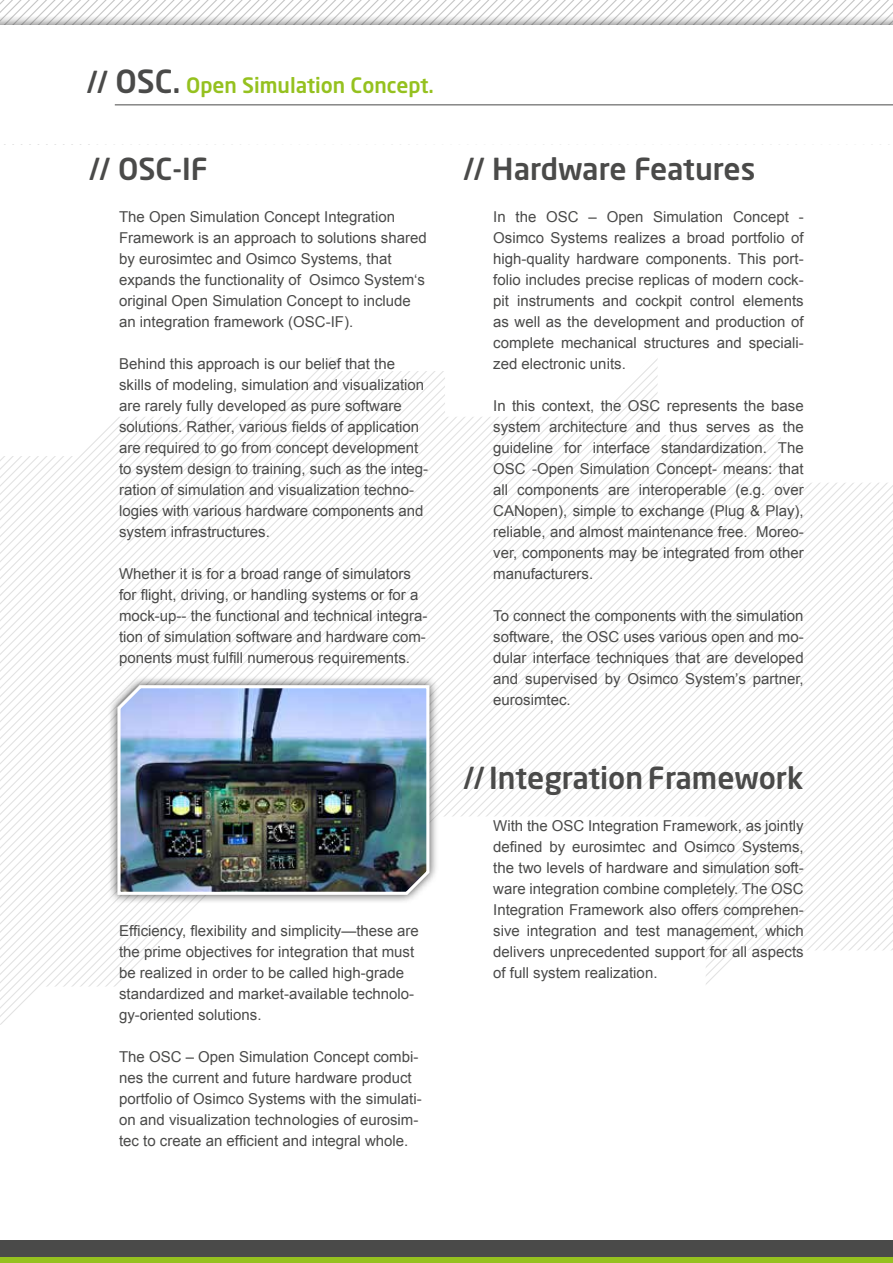
<style>
.page{position:relative;width:893px;height:1263px;background:#fff}
.page>*{position:absolute;margin:0;border:0;box-sizing:border-box;transform-origin:0 0}
.t1{font:500 30px "Neo Sans Pro";color:#4a4a49}
.t2{font:500 21px "Neo Sans Pro";color:#95c11f}
.t3{font:15px/21px "Arial";color:#4a4a49}
.s1{font-size:30px;color:#4a4a49}
.s2{font-size:31.5px;color:#4a4a49}
</style>
<div class="page">
<svg style="left:0;top:456px;width:188px;height:569px"></svg>
<svg style="left:659px;top:435px;width:234px;height:550px"></svg>
<svg style="left:80px;top:417px;width:310px;height:39px"></svg>
<svg style="left:271px;top:357px;width:174px;height:60px"></svg>
<hr style="left:115px;top:104px;width:778px;height:1px;background:#4a4a49">
<div style="left:108px;top:676px;width:331px;height:229px;background:#000;opacity:.75"></div>
<img style="left:116px;top:682px;width:315px;height:214px">
<div style="left:0;top:0;width:893px;height:26px;background:#000;opacity:.75"></div>
<div style="left:0;top:1240px;width:893px;height:23px;background:#4a4a49"></div>
<div style="left:0;top:1257px;width:893px;height:6px;background:#95c11f"></div>
<h2 class="t2" style="left:87px;top:72px;width:349px"><span class="s1">//</span> <span class="s2">OSC.</span> Open Simulation Concept.</h2>
<h1 class="t1" style="left:89px;top:150px;width:120px">// OSC-IF</h1>
<p class="t3" style="left:119px;top:206px;width:309px">The Open Simulation Concept Integration Framework is an approach to solutions shared by eurosimtec and Osimco Systems, that expands the functionality of Osimco System‘s original Open Simulation Concept to include an integration framework (OSC-IF).</p>
<p class="t3" style="left:119px;top:353px;width:311px">Behind this approach is our belief that the skills of modeling, simulation and visualization are rarely fully developed as pure software solutions. Rather, various fields of application are required to go from concept development to system design to training, such as the integ&shy;ration of simulation and visualization techno&shy;logies with various hardware components and system infrastructures.</p>
<p class="t3" style="left:119px;top:563px;width:310px">Whether it is for a broad range of simulators for flight, driving, or handling systems or for a mock-up-- the functional and technical integra&shy;tion of simulation software and hardware com&shy;ponents must fulfill numerous requirements.</p>
<p class="t3" style="left:119px;top:920px;width:301px">Efficiency, flexibility and simplicity—these are the prime objectives for integration that must be realized in order to be called high-grade standardized and market-available technolo&shy;gy-oriented solutions.</p>
<p class="t3" style="left:119px;top:1046px;width:304px">The OSC – Open Simulation Concept combi&shy;nes the current and future hardware product portfolio of Osimco Systems with the simulati&shy;on and visualization technologies of eurosim&shy;tec to create an efficient and integral whole.</p>
<h1 class="t1" style="left:463px;top:150px;width:293px">// Hardware Features</h1>
<p class="t3" style="left:493px;top:206px;width:312px;text-align:justify">In the OSC – Open Simulation Concept - Osimco Systems realizes a broad portfolio of high-quality hardware components. This port&shy;folio includes precise replicas of modern cock&shy;pit instruments and cockpit control elements as well as the development and production of complete mechanical structures and speciali&shy;zed electronic units.</p>
<p class="t3" style="left:493px;top:395px;width:312px;text-align:justify">In this context, the OSC represents the base system architecture and thus serves as the guideline for interface standardization. The OSC -Open Simulation Concept- means: that all components are interoperable (e.g. over CANopen), simple to exchange (Plug &amp; Play), reliable, and almost maintenance free. Moreo&shy;ver, components may be integrated from other manufacturers.</p>
<p class="t3" style="left:493px;top:605px;width:312px;text-align:justify">To connect the components with the simulation software, the OSC uses various open and mo&shy;dular interface techniques that are developed and supervised by Osimco System’s partner, eurosimtec.</p>
<h1 class="t1" style="left:463px;top:759px;width:342px">// Integration Framework</h1>
<p class="t3" style="left:493px;top:815px;width:312px;text-align:justify">With the OSC Integration Framework, as jointly defined by eurosimtec and Osimco Systems, the two levels of hardware and simulation soft&shy;ware integration combine completely. The OSC Integration Framework also offers comprehen&shy;sive integration and test management, which delivers unprecedented support for all aspects of full system realization.</p>
</div>
